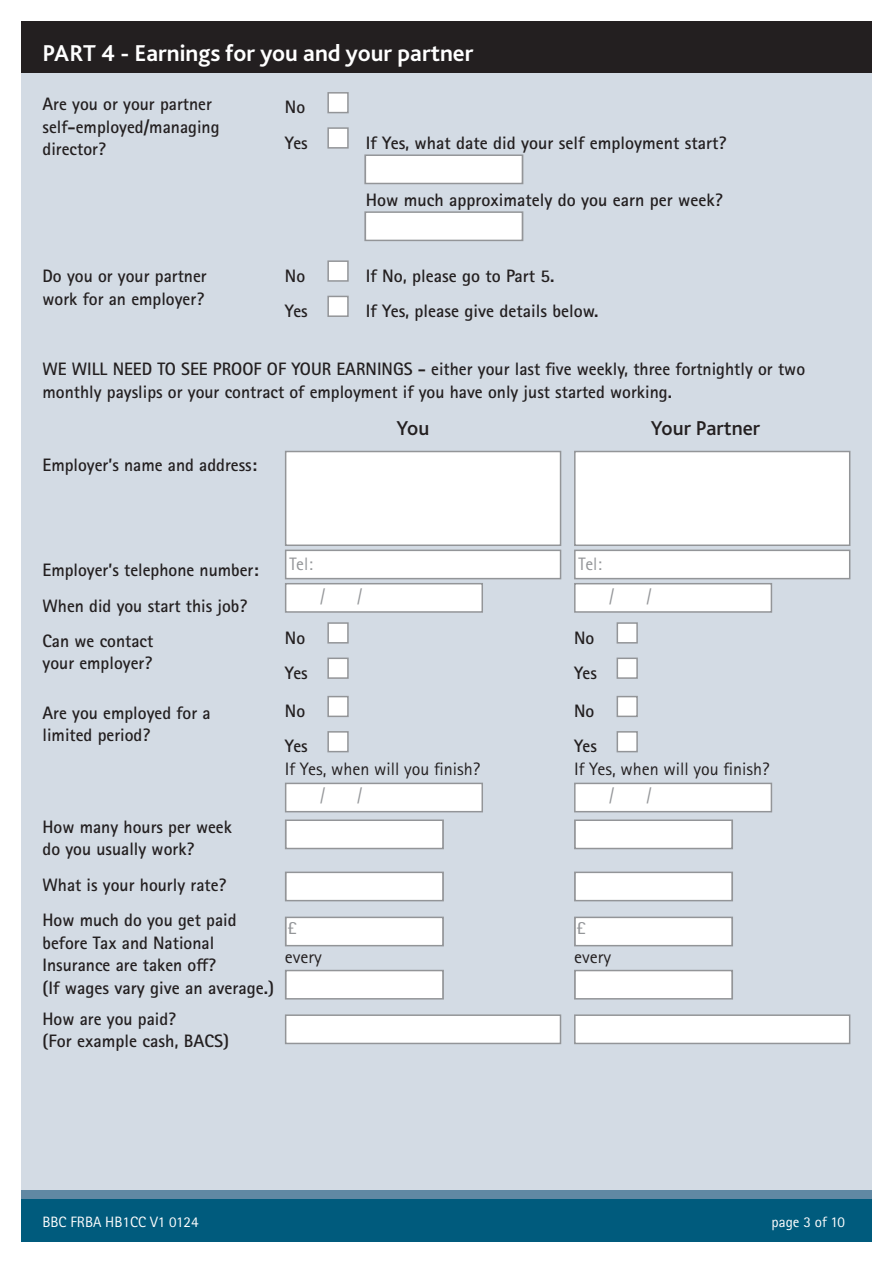
<style>
.page{position:relative;width:893px;height:1263px;background:#fff}
.page>*{position:absolute;margin:0;border:0;box-sizing:border-box;transform-origin:0 0}
.White_Heading{font:700 24px "Bliss";color:#fff}
.Sub_heading{font:500 21px "Bliss";color:#231f20}
.Questions{font:700 18px/22.5px "Rotis Sans Serif Pro";color:#231f20}
.Body_Text{font:18px "Rotis Sans Serif Pro";color:#231f20}
.Questions-2{font:18px "Rotis Sans Serif Pro";letter-spacing:-.01em;color:#939598}
.Questions-3{font:18px "Rotis Sans Serif Pro";letter-spacing:-.01em;color:#939598;scale:1.12 1}
.t1{font:15px "Rotis Sans Serif Pro";color:#fff}
</style>
<div class="page">
<div style="left:21px;top:21px;width:851px;height:1221px;background:#d3dbe4"></div>
<div style="left:21px;top:1190px;width:851px;height:51px;background:#6088a3"></div>
<div style="left:21px;top:1199px;width:851px;height:42px;background:#005b7d"></div>
<div style="left:21px;top:21px;width:851px;height:51px;background:#231f20"></div>
<div style="left:327px;top:92px;width:22px;height:21px;background:#fff;border:2px solid #939598"></div>
<div style="left:327px;top:127px;width:22px;height:22px;background:#fff;border:2px solid #939598"></div>
<div style="left:327px;top:260px;width:22px;height:22px;background:#fff;border:2px solid #939598"></div>
<div style="left:327px;top:296px;width:22px;height:21px;background:#fff;border:2px solid #939598"></div>
<div style="left:285px;top:451px;width:276px;height:95px;background:#fff;border:2px solid #939598"></div>
<div style="left:285px;top:583px;width:198px;height:30px;background:#fff;border:2px solid #939598"></div>
<div style="left:285px;top:550px;width:276px;height:29px;background:#fff;border:2px solid #939598"></div>
<div style="left:327px;top:696px;width:22px;height:21px;background:#fff;border:2px solid #939598"></div>
<div style="left:327px;top:731px;width:22px;height:21px;background:#fff;border:2px solid #939598"></div>
<div style="left:285px;top:783px;width:198px;height:29px;background:#fff;border:2px solid #939598"></div>
<div style="left:327px;top:622px;width:22px;height:21px;background:#fff;border:2px solid #939598"></div>
<div style="left:327px;top:657px;width:22px;height:22px;background:#fff;border:2px solid #939598"></div>
<div style="left:286px;top:820px;width:157px;height:28px;background:#fff"></div>
<div style="left:285px;top:819px;width:159px;height:30px;border:2px solid #939598"></div>
<div style="left:574px;top:451px;width:276px;height:95px;background:#fff;border:2px solid #939598"></div>
<div style="left:574px;top:583px;width:198px;height:30px;background:#fff;border:2px solid #939598"></div>
<div style="left:574px;top:550px;width:276px;height:29px;background:#fff;border:2px solid #939598"></div>
<div style="left:617px;top:696px;width:21px;height:21px;background:#fff;border:2px solid #939598"></div>
<div style="left:617px;top:731px;width:21px;height:21px;background:#fff;border:2px solid #939598"></div>
<div style="left:574px;top:783px;width:198px;height:29px;background:#fff;border:2px solid #939598"></div>
<div style="left:617px;top:622px;width:21px;height:21px;background:#fff;border:2px solid #939598"></div>
<div style="left:617px;top:657px;width:21px;height:22px;background:#fff;border:2px solid #939598"></div>
<div style="left:575px;top:820px;width:157px;height:28px;background:#fff"></div>
<div style="left:574px;top:819px;width:159px;height:30px;border:2px solid #939598"></div>
<div style="left:285px;top:1014px;width:276px;height:30px;background:#fff;border:2px solid #939598"></div>
<div style="left:286px;top:917px;width:157px;height:29px;background:#fff"></div>
<div style="left:285px;top:916px;width:159px;height:30px;border:2px solid #939598"></div>
<div style="left:286px;top:970px;width:157px;height:29px;background:#fff"></div>
<div style="left:285px;top:970px;width:159px;height:29px;border:2px solid #939598"></div>
<div style="left:574px;top:1014px;width:276px;height:30px;background:#fff;border:2px solid #939598"></div>
<div style="left:575px;top:917px;width:157px;height:29px;background:#fff"></div>
<div style="left:574px;top:916px;width:159px;height:30px;border:2px solid #939598"></div>
<div style="left:575px;top:970px;width:157px;height:29px;background:#fff"></div>
<div style="left:574px;top:970px;width:159px;height:29px;border:2px solid #939598"></div>
<div style="left:286px;top:872px;width:157px;height:29px;background:#fff"></div>
<div style="left:285px;top:871px;width:159px;height:30px;border:2px solid #939598"></div>
<div style="left:575px;top:872px;width:157px;height:29px;background:#fff"></div>
<div style="left:574px;top:871px;width:159px;height:30px;border:2px solid #939598"></div>
<div style="left:365px;top:155px;width:157px;height:28px;background:#fff"></div>
<div style="left:364px;top:154px;width:159px;height:30px;border:2px solid #939598"></div>
<div style="left:365px;top:212px;width:157px;height:28px;background:#fff"></div>
<div style="left:364px;top:211px;width:159px;height:30px;border:2px solid #939598"></div>
<p class="White_Heading" style="left:43px;top:38px;width:432px">PART 4 - Earnings for you and your partner</p>
<p class="Questions" style="left:43px;top:92px;width:179px">Are you or your partner self-employed/managing director?</p>
<p class="Questions" style="left:285px;top:96px;width:22px">No</p>
<p class="Questions" style="left:285px;top:131px;width:24px">Yes</p>
<p class="Questions" style="left:366px;top:131px;width:362px">If Yes, what date did your self employment start?</p>
<p class="Questions" style="left:43px;top:265px;width:166px">Do you or your partner work for an employer?</p>
<p class="Questions" style="left:366px;top:189px;width:358px">How much approximately do you earn per week?</p>
<p class="Questions" style="left:285px;top:264px;width:22px">No</p>
<p class="Questions" style="left:366px;top:264px;width:190px">If No, please go to Part 5.</p>
<p class="Questions" style="left:285px;top:299px;width:24px">Yes</p>
<p class="Questions" style="left:366px;top:299px;width:234px">If Yes, please give details below.</p>
<p class="Questions" style="left:43px;top:358px;width:764px">WE WILL NEED TO SEE PROOF OF YOUR EARNINGS - either your last five weekly, three fortnightly or two monthly payslips or your contract of employment if you have only just started working.</p>
<p class="Sub_heading" style="left:397px;top:415px;width:34px">You</p>
<p class="Sub_heading" style="left:651px;top:415px;width:111px">Your Partner</p>
<p class="Questions" style="left:43px;top:453px;width:216px">Employer’s name and address:</p>
<p class="Questions" style="left:43px;top:559px;width:218px">Employer’s telephone number:</p>
<p class="Questions" style="left:43px;top:594px;width:206px">When did you start this job?</p>
<p class="Questions" style="left:43px;top:629px;width:112px">Can we contact your employer?</p>
<p class="Questions" style="left:43px;top:701px;width:170px">Are you employed for a limited period?</p>
<p class="Questions" style="left:43px;top:815px;width:191px">How many hours per week do you usually work?</p>
<p class="Questions" style="left:43px;top:873px;width:185px">What is your hourly rate?</p>
<p class="Questions" style="left:43px;top:908px;width:233px">How much do you get paid before Tax and National<br>Insurance are taken off?<br>(If wages vary give an average.)</p>
<p class="Questions" style="left:43px;top:1007px;width:188px">How are you paid?<br>(For example cash, BACS)</p>
<p class="Questions-2" style="left:289px;top:553px;width:25px">Tel:</p>
<p class="Questions-2" style="left:320px;top:585px;width:7px">/</p>
<p class="Questions-2" style="left:357px;top:585px;width:7px">/</p>
<p class="Questions" style="left:285px;top:626px;width:22px">No</p>
<p class="Questions" style="left:285px;top:661px;width:24px">Yes</p>
<p class="Questions" style="left:285px;top:700px;width:22px">No</p>
<p class="Questions" style="left:285px;top:735px;width:24px">Yes</p>
<p class="Body_Text" style="left:285px;top:758px;width:197px">If Yes, when will you finish?</p>
<p class="Questions-2" style="left:320px;top:784px;width:7px">/</p>
<p class="Questions-2" style="left:357px;top:784px;width:7px">/</p>
<p class="Questions-3" style="left:287px;top:917px;width:10px">£</p>
<p class="Body_Text" style="left:285px;top:946px;width:38px">every</p>
<p class="Questions-2" style="left:579px;top:553px;width:25px">Tel:</p>
<p class="Questions-2" style="left:609px;top:585px;width:7px">/</p>
<p class="Questions-2" style="left:646px;top:585px;width:7px">/</p>
<p class="Questions" style="left:574px;top:626px;width:22px">No</p>
<p class="Questions" style="left:574px;top:661px;width:24px">Yes</p>
<p class="Questions" style="left:574px;top:700px;width:22px">No</p>
<p class="Questions" style="left:574px;top:735px;width:24px">Yes</p>
<p class="Body_Text" style="left:574px;top:758px;width:197px">If Yes, when will you finish?</p>
<p class="Questions-2" style="left:609px;top:784px;width:7px">/</p>
<p class="Questions-2" style="left:646px;top:784px;width:7px">/</p>
<p class="Questions-3" style="left:577px;top:917px;width:10px">£</p>
<p class="Body_Text" style="left:574px;top:946px;width:38px">every</p>
<p class="t1" style="left:43px;top:1213px;width:158px">BBC FRBA HB1CC V1 0124</p>
<p class="t1" style="left:771px;top:1213px;width:75px">page 3 of 10</p>
</div>
